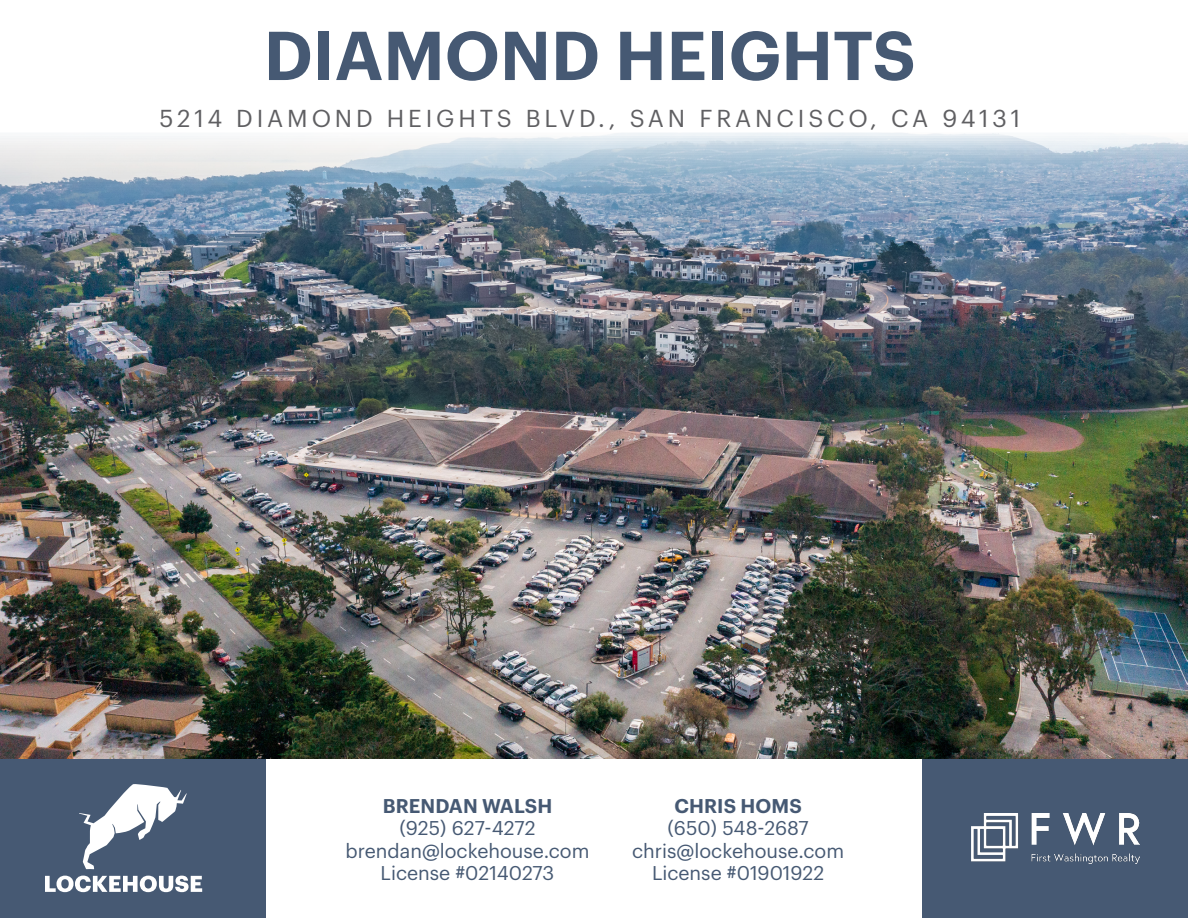
<style>
.page{position:relative;width:1188px;height:918px;background:#fff}
.page>*{position:absolute;margin:0;border:0;box-sizing:border-box;transform-origin:0 0}
.t1{font:600 67.5px "Graphik";color:#465973}
.t2{font:24px "Graphik";letter-spacing:.16em;color:#5f5f62}
.t3{font:19.5px/22.5px "Graphik";color:#465973;text-align:center}
.t4{font:600 19.5px "Graphik";letter-spacing:.005em;color:#465973}
</style>
<div class="page">
<img style="left:0;top:133px;width:1188px;height:626px">
<div style="left:0;top:759px;width:266px;height:159px;background:#465973"></div>
<svg style="left:45px;top:876px;width:157px;height:16px"></svg>
<svg style="left:79px;top:784px;width:108px;height:85px"></svg>
<div style="left:922px;top:759px;width:266px;height:159px;background:#465973"></div>
<img style="left:971px;top:814px;width:168px;height:49px">
<h1 class="t1" style="left:264px;top:4px;width:653px">DIAMOND HEIGHTS</h1>
<p class="t2" style="left:159px;top:101px;width:862px">5214 DIAMOND HEIGHTS BLVD., SAN FRANCISCO, CA 94131</p>
<p class="t4" style="left:383px;top:791px;width:171px">BRENDAN WALSH</p>
<p class="t3" style="left:346px;top:815px;width:245px">(925) 627-4272 brendan@lockehouse.com<br>License #02140273</p>
<p class="t4" style="left:674px;top:791px;width:129px">CHRIS HOMS</p>
<p class="t3" style="left:632px;top:815px;width:213px">(650) 548-2687 chris@lockehouse.com<br>License #01901922</p>
</div>
